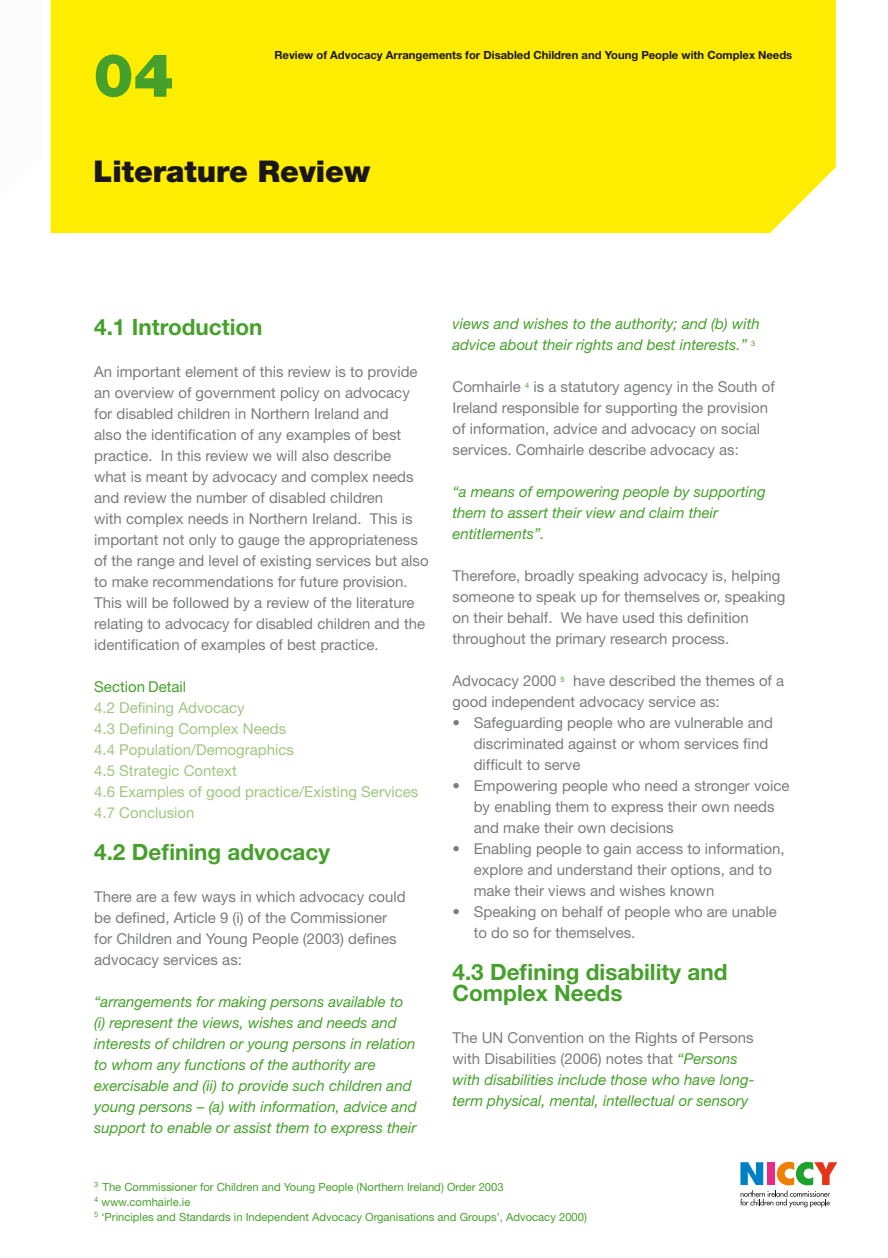
<style>
.page{position:relative;width:888px;height:1258px;background:#fff}
.page>*{position:absolute;margin:0;border:0;box-sizing:border-box;transform-origin:0 0}
.t1{font:900 60px "Helvetica Neue";color:#45a12b}
.t2{font:900 30px "Helvetica Neue";color:#1a171c}
.t3{font:700 22.5px/21px "Helvetica Neue";color:#45a12b}
.t4{font:15px/21px "Helvetica Neue";color:#7b7c7e}
.t5{font:italic 15px/21px "Helvetica Neue";color:#45a12b}
.t6{font:15px/21px "Helvetica Neue";color:#a0c680}
.t7{font:15px "Helvetica Neue";color:#45a12b}
.t8{font:11.25px/15px "Helvetica Neue";color:#45a12b}
.t9{font:700 11.25px "Helvetica Neue";color:#1a171c}
.s1{font-style:normal;color:#7b7c7e}
</style>
<div class="page">
<svg style="left:740px;top:1162px;width:97px;height:45px"></svg>
<div style="left:51px;top:0;width:785px;height:233px;background:#ffed00"></div>
<h1 class="t1" style="left:93px;top:54px;width:82px">04</h1>
<p class="t9" style="left:274px;top:51px;width:519px">Review of Advocacy Arrangements for Disabled Children and Young People with Complex Needs</p>
<p class="t9" style="left:260px;top:51px;width:519px">Revi w of Advoca y Arrangements for Disabled Children and Young People with Complex Needs</p>
<h2 class="t2" style="left:93px;top:161px;width:278px">Literature Review</h2>
<h3 class="t3" style="left:94px;top:319px;width:170px">4.1 Introduction</h3>
<p class="t4" style="left:94px;top:363px;width:336px">An important element of this review is to provide an overview of government policy on advocacy for disabled children in Northern Ireland and<br>also the identification of any examples of best practice. In this review we will also describe<br>what is meant by advocacy and complex needs and review the number of disabled children<br>with complex needs in Northern Ireland. This is important not only to gauge the appropriateness of the range and level of existing services but also to make recommendations for future provision.<br>This will be followed by a review of the literature relating to advocacy for disabled children and the identification of examples of best practice.</p>
<p class="t7" style="left:94px;top:681px;width:94px">Section Detail</p>
<p class="t6" style="left:94px;top:699px;width:326px">4.2 Defining Advocacy<br>4.3 Defining Complex Needs<br>4.4 Population/Demographics<br>4.5 Strategic Context<br>4.6 Examples of good practice/Existing Services<br>4.7 Conclusion</p>
<h3 class="t3" style="left:94px;top:844px;width:237px">4.2 Defining advocacy</h3>
<p class="t4" style="left:94px;top:888px;width:313px">There are a few ways in which advocacy could be defined, Article 9 (i) of the Commissioner for Children and Young People (2003) defines advocacy services as:</p>
<p class="t5" style="left:94px;top:993px;width:324px">“arrangements for making persons available to (i) represent the views, wishes and needs and interests of children or young persons in relation to whom any functions of the authority are exercisable and (ii) to provide such children and young persons – (a) with information, advice and support to enable or assist them to express their</p>
<p class="t5" style="left:452px;top:315px;width:309px">views and wishes to the authority; and (b) with advice about their rights and best interests.” <sup>3</sup></p>
<p class="t4" style="left:452px;top:378px;width:324px">Comhairle <sup>4</sup> is a statutory agency in the South of Ireland responsible for supporting the provision of information, advice and advocacy on social services. Comhairle describe advocacy as:</p>
<p class="t5" style="left:452px;top:483px;width:315px">“a means of empowering people by supporting them to assert their view and claim their entitlements”.</p>
<p class="t4" style="left:452px;top:567px;width:334px">Therefore, broadly speaking advocacy is, helping someone to speak up for themselves or, speaking on their behalf. We have used this definition throughout the primary research process.</p>
<p class="t4" style="left:452px;top:672px;width:333px">Advocacy 2000 <sup>5</sup> have described the themes of a good independent advocacy service as:</p>
<p class="t4" style="left:474px;top:714px;width:301px;text-indent:-21px">• Safeguarding people who are vulnerable and discriminated against or whom services find difficult to serve</p>
<p class="t4" style="left:474px;top:777px;width:317px;text-indent:-21px">• Empowering people who need a stronger voice by enabling them to express their own needs and make their own decisions</p>
<p class="t4" style="left:474px;top:840px;width:312px;text-indent:-21px">• Enabling people to gain access to information, explore and understand their options, and to make their views and wishes known</p>
<p class="t4" style="left:474px;top:903px;width:305px;text-indent:-21px">• Speaking on behalf of people who are unable to do so for themselves.</p>
<h3 class="t3" style="left:452px;top:964px;width:276px">4.3 Defining disability and<br>Complex Needs</h3>
<p class="t5" style="left:452px;top:1029px;width:303px"><span class="s1">The UN Convention on the Rights of Persons with Disabilities (2006) notes that</span> “Persons with disabilities include those who have long&shy;term physical, mental, intellectual or sensory</p>
<p class="t8" style="left:94px;top:1181px;width:494px"><sup>3</sup> The Commissioner for Children and Young People (Northern Ireland) Order 2003<br><sup>4</sup> www.comhairle.ie<br><sup>5</sup> ‘Principles and Standards in Independent Advocacy Organisations and Groups’, Advocacy 2000)</p>
</div>
